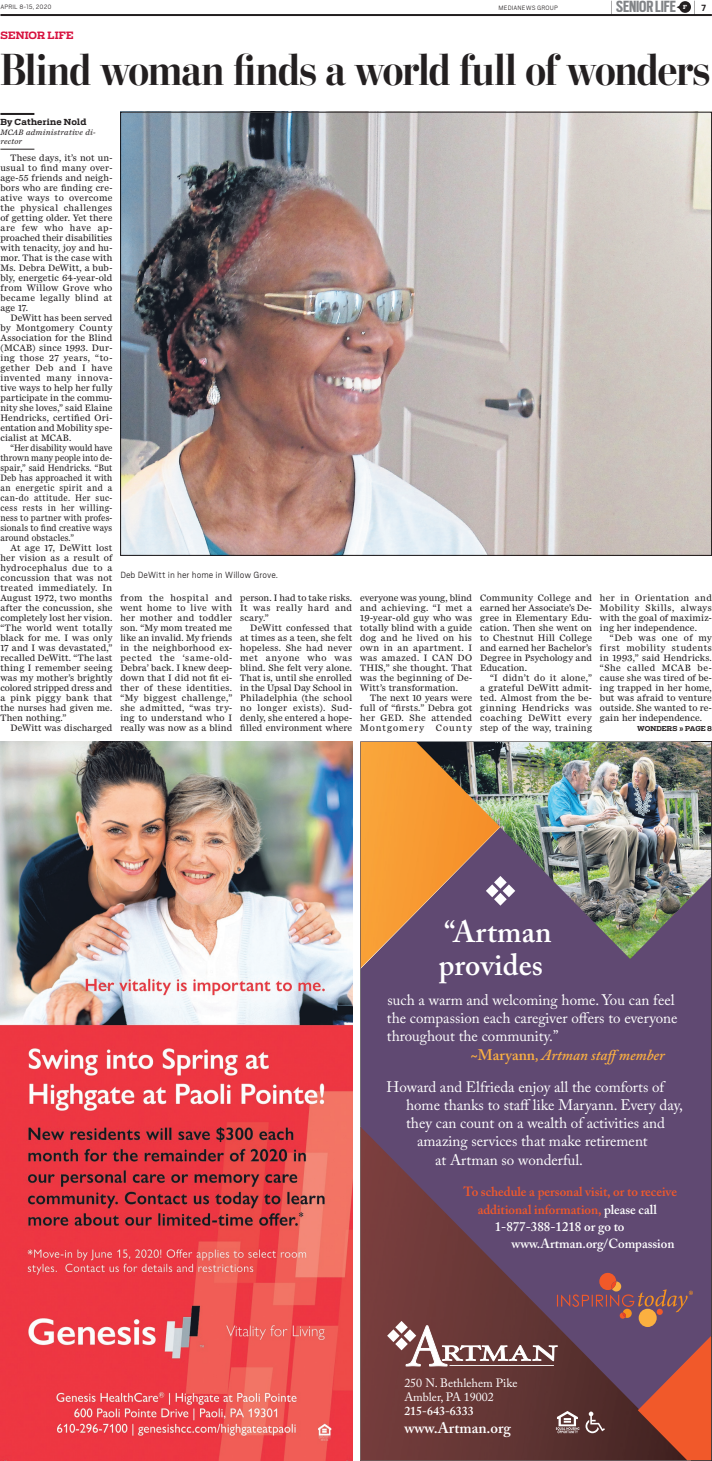
<style>
.page{position:relative;width:712px;height:1461px;background:#fff}
.page>*{position:absolute;margin:0;border:0;box-sizing:border-box;transform-origin:0 0}
.t1{font:700 45px "Stilson Display";letter-spacing:-.02em;color:#231f20}
.t2{font:600 30.4px/32.4px "Adobe Caslon Pro";letter-spacing:.005em;color:#fff}
.t3{font:700 18px "Scout Cond";letter-spacing:-.005em;color:#818386}
.t4{font:300 17.2px "Cub Scout";color:#231f20;scale:.42 1}
.t5{font:15.2px "Adobe Caslon Pro";color:#fff}
.t6{font:italic 600 15.2px "Adobe Caslon Pro";color:#fbb042}
.t7{font:600 15.2px "Adobe Caslon Pro";color:#fff}
.t8{font:600 13.2px "Adobe Caslon Pro";color:#f1592a}
.t9{font:600 13.2px "Adobe Caslon Pro";color:#fff}
.t10{font:12.2px/14.2px "Adobe Caslon Pro";color:#fff}
.t11{font:600 12.2px "Adobe Caslon Pro";color:#fff}
.t12{font:300 10px "Cub Scout";color:#231f20}
.t13{font:700 10px "Receiver";letter-spacing:.01em;color:#d7123f}
.t14{font:9.5px/10px "Miller Daily Two";letter-spacing:.02em;color:#231f20;text-align:justify}
.t15{font:9.5px/10px "Miller Daily Two";letter-spacing:.02em;color:#231f20;text-align:justify;scale:.94 1}
.t16{font:700 8.2px "Receiver";letter-spacing:.03em;color:#231f20}
.t17{font:italic 8px/8.7px "Miller Daily Two";letter-spacing:.03em;color:#231f20}
.t18{font:300 7px "Cub Scout";letter-spacing:.015em;color:#231f20}
.t19{font:700 6.6px "Receiver";letter-spacing:.005em;color:#231f20}
.t20{font:700 5.5px "Receiver";color:#fff}
.s1{font-family:"Cub Scout";font-weight:300;font-size:17.2px;color:#231f20}
.s2{font-weight:700;font-size:10px}
.s3{font-style:normal}
.s4{color:#fff}
</style>
<div class="page">
<hr style="left:0;top:113px;width:34px;height:2px;background:#231f20">
<hr style="left:0;top:149px;width:34px;height:1px;background:#231f20">
<img style="left:122px;top:114px;width:588px;height:440px">
<div style="left:360px;top:1336px;width:27px;height:125px;background:#753c3c"></div>
<svg style="left:360px;top:968px;width:27px;height:368px;background:#6d4456"></svg>
<svg style="left:387px;top:877px;width:325px;height:584px;background:#694a62"></svg>
<img style="left:360px;top:741px;width:56px;height:227px">
<img style="left:416px;top:741px;width:296px;height:136px">
<img style="left:0;top:741px;width:352px;height:720px">
<hr style="left:0;top:14px;width:712px;height:2px;background:#231f20">
<svg style="left:677px;top:1px;width:14px;height:12px"></svg>
<p class="t18" style="left:0;top:3px;width:53px">APRIL 8-15, 2020</p>
<p class="t18" style="left:499px;top:4px;width:61px">MEDIANEWS GROUP</p>
<h3 class="t3" style="left:611px;top:-3px;width:67px"><span class="s1">|</span> SENIORLIFE</h3>
<p class="t20" style="left:683px;top:3px;width:5px">F</p>
<h3 class="t4" style="left:694px;top:-3px;width:31px">| <span class="s2">7</span></h3>
<p class="t13" style="left:0;top:29px;width:75px">SENIOR LIFE</p>
<h1 class="t1" style="left:0;top:44px;width:711px">Blind woman finds a world full of wonders</h1>
<p class="t16" style="left:0;top:118px;width:87px">By Catherine Nold</p>
<p class="t17" style="left:0;top:128px;width:97px">MCAB administrative di&shy;rector</p>
<p class="t14" style="left:0;top:153px;width:113px;text-indent:10px">These days, it’s not un&shy;usual to find many over&shy;age-55 friends and neigh&shy;bors who are finding cre&shy;ative ways to overcome the physical challenges of getting older. Yet there are few who have ap&shy;proached their disabilities with tenacity, joy and hu&shy;mor. That is the case with Ms. Debra DeWitt, a bub&shy;bly, energetic 64-year-old from Willow Grove who became legally blind at age 17.</p>
<p class="t14" style="left:0;top:313px;width:113px;text-indent:10px">DeWitt has been served by Montgomery County Association for the Blind (MCAB) since 1993. Dur&shy;ing those 27 years, “to&shy;gether Deb and I have invented many innova&shy;tive ways to help her fully participate in the commu&shy;nity she loves,” said Elaine Hendricks, certified Ori&shy;entation and Mobility spe&shy;cialist at MCAB.</p>
<p class="t15" style="left:0;top:442px;width:121px;text-indent:10px">“Her disability would have thrown many people into de&shy;spair,” said Hendricks. “But Deb has approached it with an energetic spirit and a can-do attitude. Her suc&shy;cess rests in her willing&shy;ness to partner with profes&shy;sionals to find creative ways around obstacles.”</p>
<p class="t14" style="left:0;top:542px;width:113px;text-indent:10px">At age 17, DeWitt lost her vision as a result of hydrocephalus due to a concussion that was not treated immediately. In August 1972, two months after the concussion, she completely lost her vision. “The world went totally black for me. I was only 17 and I was devastated,” recalled DeWitt. “The last thing I remember seeing was my mother’s brightly colored stripped dress and a pink piggy bank that the nurses had given me.<br>Then nothing.”</p>
<p class="t14" style="left:10px;top:722px;width:103px">DeWitt was discharged</p>
<p class="t12" style="left:120px;top:569px;width:159px">Deb DeWitt in her home in Willow Grove.</p>
<p class="t14" style="left:120px;top:592px;width:113px">from the hospital and went home to live with her mother and toddler son. “My mom treated me like an invalid. My friends in the neighborhood ex&shy;pected the ‘same-old-Debra’ back. I knew deep&shy;down that I did not fit ei&shy;ther of these identities. “My biggest challenge,” she admitted, “was try&shy;ing to understand who I really was now as a blind</p>
<p class="t14" style="left:240px;top:592px;width:113px">person. I had to take risks.<br>It was really hard and scary.”</p>
<p class="t14" style="left:360px;top:592px;width:113px">everyone was young, blind and achieving. “I met a 19-year-old guy who was totally blind with a guide dog and he lived on his own in an apartment. I was amazed. I CAN DO THIS,” she thought. That was the beginning of De-Witt’s transformation.</p>
<p class="t14" style="left:360px;top:692px;width:113px;text-indent:10px">The next 10 years were full of “firsts.” Debra got her GED. She attended Montgomery County</p>
<p class="t14" style="left:480px;top:592px;width:113px">Community College and earned her Associate’s De&shy;gree in Elementary Edu&shy;cation. Then she went on to Chestnut Hill College and earned her Bachelor’s Degree in Psychology and Education.</p>
<p class="t14" style="left:480px;top:672px;width:113px;text-indent:10px">“I didn’t do it alone,” a grateful DeWitt admit&shy;ted. Almost from the be&shy;ginning Hendricks was coaching DeWitt every step of the way, training</p>
<p class="t14" style="left:600px;top:592px;width:113px">her in Orientation and Mobility Skills, always with the goal of maximiz&shy;ing her independence.</p>
<p class="t14" style="left:600px;top:632px;width:113px;text-indent:10px">“Deb was one of my first mobility students in 1993,” said Hendricks. “She called MCAB be&shy;cause she was tired of be&shy;ing trapped in her home, but was afraid to venture outside. She wanted to re&shy;gain her independence.</p>
<p class="t14" style="left:240px;top:622px;width:113px;text-indent:10px">DeWitt confessed that at times as a teen, she felt hopeless. She had never met anyone who was blind. She felt very alone.<br>That is, until she enrolled in the Upsal Day School in Philadelphia (the school no longer exists). Sud&shy;denly, she entered a hope&shy;filled environment where</p>
<p class="t19" style="left:637px;top:724px;width:76px">WONDERS » PAGE 8</p>
<h2 class="t2" style="left:439px;top:916px;width:115px">“Artman provides</h2>
<h3 class="t5" style="left:388px;top:991px;width:289px">such a warm and welcoming home. You can feel</h3>
<h3 class="t5" style="left:387px;top:1009px;width:292px">the compassion each caregiver offers to everyone</h3>
<h3 class="t5" style="left:387px;top:1027px;width:173px">throughout the community.”</h3>
<h3 class="t6" style="left:470px;top:1045px;width:196px"><span class="s3">~Maryann</span>, Artman staffmember</h3>
<h3 class="t5" style="left:387px;top:1077px;width:279px">Howard and Elfrieda enjoy all the comforts of</h3>
<h3 class="t5" style="left:406px;top:1096px;width:278px">home thanks to staff like Maryann. Every day,</h3>
<h3 class="t5" style="left:406px;top:1114px;width:260px">they can count on a wealth of activities and</h3>
<h3 class="t5" style="left:417px;top:1132px;width:232px">amazing services that make retirement</h3>
<h3 class="t5" style="left:435px;top:1150px;width:149px">at Artman so wonderful.</h3>
<h3 class="t8" style="left:464px;top:1184px;width:215px">To schedule a personal visit, or to receive</h3>
<h3 class="t8" style="left:478px;top:1201px;width:181px">additional information, <span class="s4">please call</span></h3>
<h3 class="t9" style="left:495px;top:1219px;width:131px">1-877-388-1218 or go to</h3>
<h3 class="t9" style="left:512px;top:1236px;width:164px">www.Artman.org/Compassion</h3>
<p class="t10" style="left:404px;top:1375px;width:115px">250 N. Bethlehem Pike<br>Ambler, PA 19002</p>
<p class="t11" style="left:404px;top:1404px;width:71px">215-643-6333</p>
<h3 class="t7" style="left:404px;top:1419px;width:108px">www.Artman.org</h3>
</div>
